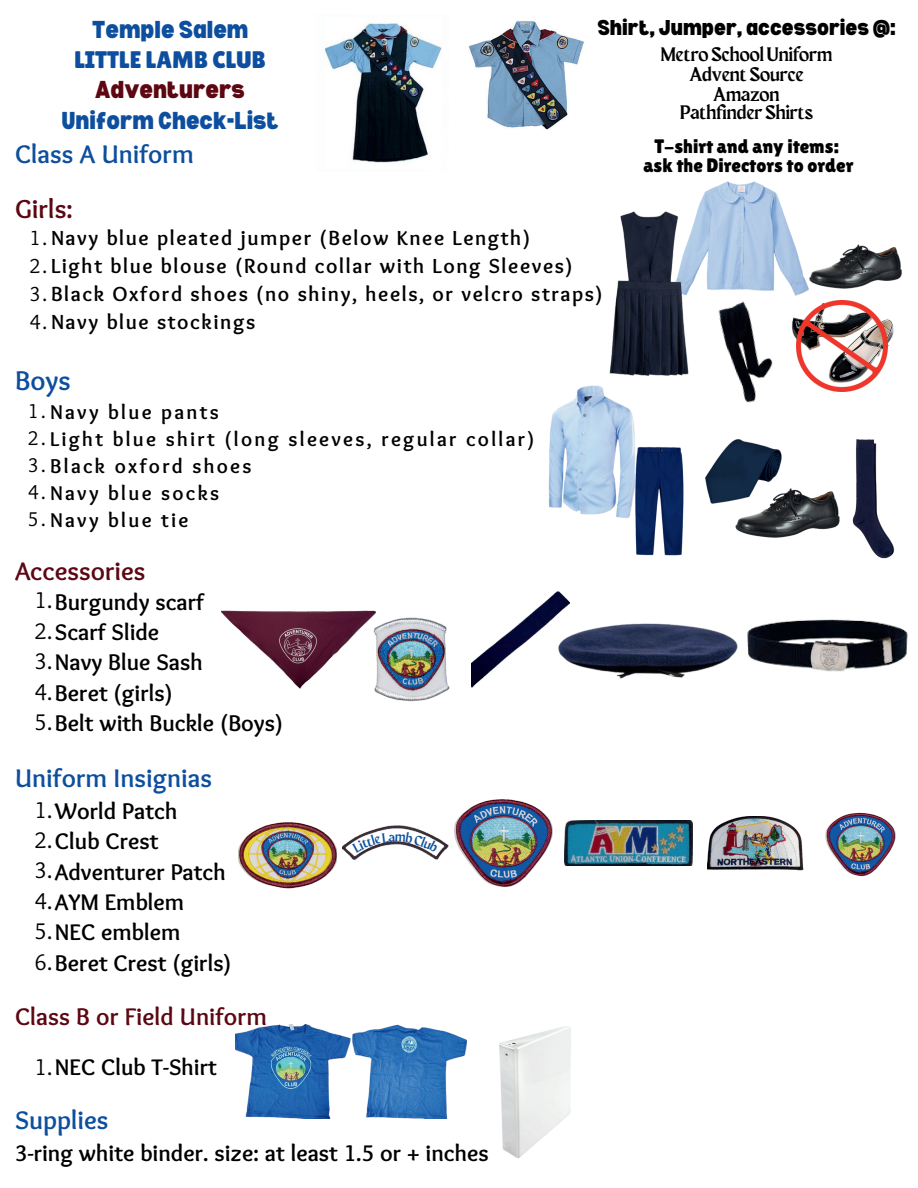
<style>
.page{position:relative;width:918px;height:1188px;background:#fff}
.page>*{position:absolute;margin:0;border:0;box-sizing:border-box;transform-origin:0 0}
.t1{font:700 28.05px "Sukar";color:#0d4f9e}
.t2{font:700 27px "Sukar";color:#5c0712}
.t3{font:700 26.55px "Sukar";color:#0d4f9e}
.t4{font:700 26.55px "Sukar";color:#5c0712}
.t5{font:700 25.05px "Sukar";color:#5c0712}
.t6{font:900 semi-condensed 24px "Bernoru";color:#0d4f9e}
.t7{font:24px "Lilita One";color:#0d4f9e}
.t8{font:900 semi-condensed 24px "Bernoru";color:#5c0712}
.t9{font:700 23.55px/30.3px "Sukar";color:#000}
.t10{font:700 21.15px/28.2px "Sukar";letter-spacing:.07em;color:#000}
.t11{font:900 semi-condensed 21px "Bernoru";color:#000}
.t12{font:700 20.7px/27px "Sukar";letter-spacing:.11em;color:#000}
.t13{font:19.5px/20.2px "Maragsa Display";color:#000;text-align:center}
.t14{font:19.5px/19.2px "Lilita One";color:#000;text-align:center}
.s1{font-weight:400}
</style>
<div class="page">
<img style="left:325px;top:23px;width:117px;height:140px">
<img style="left:698px;top:181px;width:104px;height:89px">
<img style="left:609px;top:209px;width:119px;height:167px">
<img style="left:814px;top:244px;width:88px;height:45px">
<img style="left:888px;top:319px;width:6px;height:28px">
<img style="left:814px;top:300px;width:74px;height:92px">
<img style="left:672px;top:270px;width:142px;height:133px">
<img style="left:548px;top:385px;width:87px;height:130px">
<img style="left:597px;top:437px;width:87px;height:119px">
<img style="left:735px;top:488px;width:62px;height:50px">
<img style="left:797px;top:439px;width:98px;height:120px">
<img style="left:221px;top:610px;width:155px;height:79px">
<img style="left:365px;top:614px;width:85px;height:88px">
<img style="left:472px;top:592px;width:84px;height:96px">
<img style="left:747px;top:619px;width:161px;height:53px">
<img style="left:556px;top:591px;width:182px;height:88px">
<img style="left:238px;top:822px;width:99px;height:67px">
<img style="left:342px;top:825px;width:107px;height:35px">
<img style="left:454px;top:799px;width:99px;height:88px">
<img style="left:565px;top:821px;width:128px;height:44px">
<img style="left:708px;top:816px;width:96px;height:54px">
<img style="left:825px;top:812px;width:71px;height:65px">
<img style="left:236px;top:1024px;width:230px;height:94px">
<img style="left:499px;top:1026px;width:72px;height:132px">
<img style="left:469px;top:21px;width:115px;height:109px">
<img style="left:705px;top:439px;width:84px;height:77px">
<svg style="left:352px;top:832px;width:88px;height:21px"></svg>
<p class="t11" style="left:597px;top:16px;width:300px">Shirt, Jumper, accessories @:</p>
<p class="t13" style="left:661px;top:43px;width:173px">Metro School Uniform<br>Advent Source<br>Amazon</p>
<p class="t13" style="left:680px;top:102px;width:134px">Pathfinder Shirts</p>
<p class="t14" style="left:644px;top:137px;width:211px">T-shirt and any items: ask the Directors to order</p>
<p class="t6" style="left:92px;top:16px;width:158px">Temple Salem</p>
<p class="t7" style="left:75px;top:46px;width:193px">LITTLE LAMB CLUB</p>
<p class="t8" style="left:95px;top:76px;width:151px">Adventurers</p>
<p class="t6" style="left:61px;top:107px;width:219px">Uniform Check-List</p>
<p class="t3" style="left:15px;top:139px;width:180px">Class A Uniform</p>
<p class="t2" style="left:15px;top:193px;width:59px">Girls:</p>
<p class="t10" style="left:30px;top:226px;width:575px"><span class="s1">1.</span>Navy blue pleated jumper (Below Knee Length)<br><span class="s1">2.</span>Light blue blouse (Round collar with Long Sleeves)<br><span class="s1">3.</span>Black Oxford shoes (no shiny, heels, or velcro straps)<br><span class="s1">4.</span>Navy blue stockings</p>
<p class="t1" style="left:15px;top:365px;width:57px">Boys</p>
<p class="t12" style="left:28px;top:401px;width:508px"><span class="s1">1.</span>Navy blue pants<br><span class="s1">2.</span>Light blue shirt (long sleeves, regular collar)<br><span class="s1">3.</span>Black oxford shoes<br><span class="s1">4.</span>Navy blue socks<br><span class="s1">5.</span>Navy blue tie</p>
<p class="t4" style="left:15px;top:556px;width:132px">Accessories</p>
<p class="t9" style="left:35px;top:589px;width:250px"><span class="s1">1.</span>Burgundy scarf<br><span class="s1">2.</span>Scarf Slide<br><span class="s1">3.</span>Navy Blue Sash<br><span class="s1">4.</span>Beret (girls)<br><span class="s1">5.</span>Belt with Buckle (Boys)</p>
<p class="t3" style="left:15px;top:763px;width:198px">Uniform Insignias</p>
<p class="t9" style="left:35px;top:798px;width:198px"><span class="s1">1.</span>World Patch<br><span class="s1">2.</span>Club Crest<br><span class="s1">3.</span>Adventurer Patch<br><span class="s1">4.</span>AYM Emblem<br><span class="s1">5.</span>NEC emblem<br><span class="s1">6.</span>Beret Crest (girls)</p>
<p class="t5" style="left:15px;top:1002px;width:254px">Class B or Field Uniform</p>
<p class="t9" style="left:35px;top:1054px;width:184px"><span class="s1">1.</span>NEC Club T-Shirt</p>
<p class="t3" style="left:15px;top:1105px;width:95px">Supplies</p>
<p class="t9" style="left:15px;top:1140px;width:475px">3-ring white binder. size: at least 1.5 or + inches</p>
</div>
